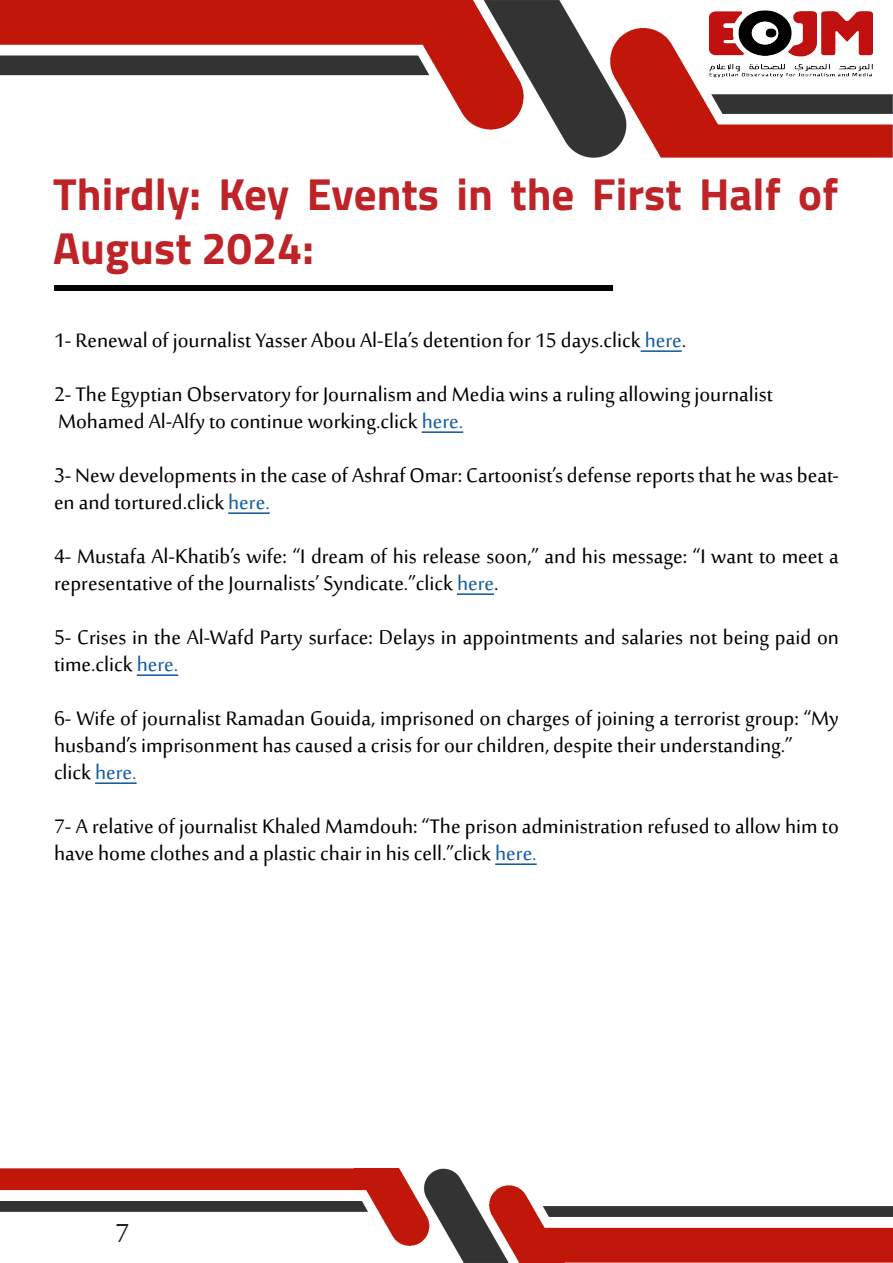
<style>
.page{position:relative;width:893px;height:1263px;background:#fff}
.page>*{position:absolute;margin:0;border:0;box-sizing:border-box;transform-origin:0 0}
.t1{font:700 45px/54px "Cairo";color:#be2427}
.t2{font:36px "Sakkal Majalla";color:#231f20}
.t3{font:27px/27px "Sakkal Majalla";color:#000}
.s1{color:#175d9e}
</style>
<div class="page">
<img style="left:0;top:0;width:893px;height:158px">
<img style="left:0;top:1169px;width:893px;height:94px">
<img style="left:709px;top:11px;width:164px;height:68px">
<div style="left:54px;top:286px;width:558px;height:5px;background:#000"></div>
<hr style="left:641px;top:350px;width:41px;height:2px;background:#175d9e">
<hr style="left:422px;top:431px;width:41px;height:2px;background:#175d9e">
<hr style="left:228px;top:512px;width:42px;height:2px;background:#175d9e">
<hr style="left:457px;top:593px;width:37px;height:2px;background:#175d9e">
<hr style="left:137px;top:674px;width:41px;height:2px;background:#175d9e">
<hr style="left:95px;top:782px;width:42px;height:2px;background:#175d9e">
<hr style="left:495px;top:863px;width:42px;height:2px;background:#175d9e">
<p class="t1" style="left:53px;top:167px;width:786px">Thirdly: Key Events in the First Half of<br>August 2024:</p>
<p class="t3" style="left:54px;top:329px;width:634px">1- Renewal of journalist Yasser Abou Al-Ela’s detention for 15 days.click <span class="s1">here</span>.</p>
<p class="t3" style="left:54px;top:383px;width:720px">2- The Egyptian Observatory for Journalism and Media wins a ruling allowing journalist</p>
<p class="t3" style="left:58px;top:410px;width:407px">Mohamed Al-Alfy to continue working.click <span class="s1">here.</span></p>
<p class="t3" style="left:54px;top:464px;width:786px">3- New developments in the case of Ashraf Omar: Cartoonist’s defense reports that he was beat&shy;en and tortured.click <span class="s1">here.</span></p>
<p class="t3" style="left:54px;top:545px;width:786px">4- Mustafa Al-Khatib’s wife: “I dream of his release soon,” and his message: “I want to meet a representative of the Journalists’ Syndicate.”click <span class="s1">here</span>.</p>
<p class="t3" style="left:54px;top:626px;width:786px">5- Crises in the Al-Wafd Party surface: Delays in appointments and salaries not being paid on time.click <span class="s1">here.</span></p>
<p class="t3" style="left:54px;top:707px;width:786px">6- Wife of journalist Ramadan Gouida, imprisoned on charges of joining a terrorist group: “My husband’s imprisonment has caused a crisis for our children, despite their understanding.”</p>
<p class="t3" style="left:54px;top:761px;width:84px">click <span class="s1">here.</span></p>
<p class="t3" style="left:54px;top:815px;width:786px">7- A relative of journalist Khaled Mamdouh: “The prison administration refused to allow him to have home clothes and a plastic chair in his cell.”click <span class="s1">here.</span></p>
<h2 class="t2" style="left:115px;top:1213px;width:16px">7</h2>
</div>
